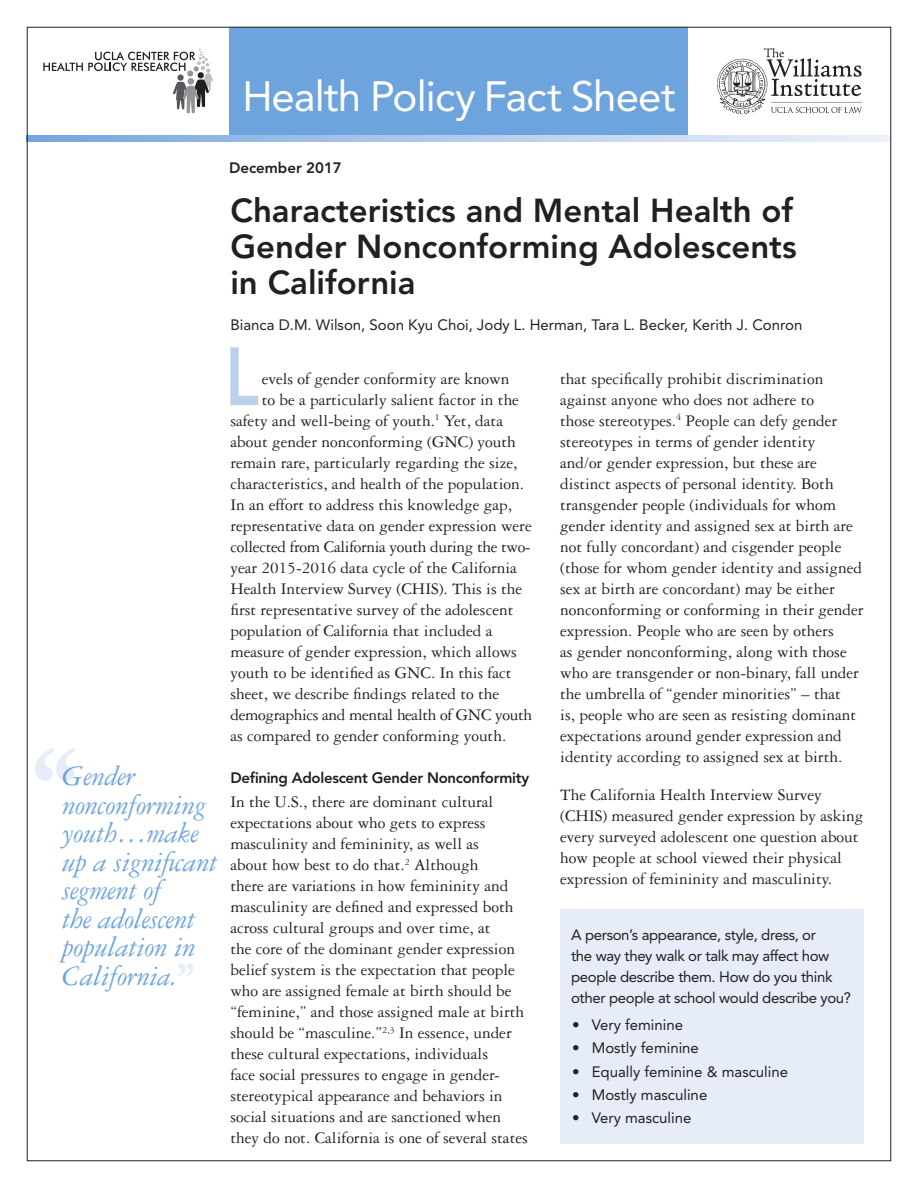
<style>
.page{position:relative;width:918px;height:1188px;background:#fff}
.page>*{position:absolute;margin:0;border:0;box-sizing:border-box;transform-origin:0 0}
.t1{font:700 150px "Garamond Three";color:#e6ecf8}
.Intro_Paragraph{font:800 81.6px "Avenir";color:#bcd0ee;scale:.8 1}
.t2{font:700 60px "Garamond Three";color:#e6ecf8}
.t3{font:42px "Avenir";letter-spacing:-.02em;color:#fff}
.t4{font:800 33px/36px "Avenir";color:#231f20}
.Pull-Quotes{font:italic 30px/28.5px "Garamond Three";letter-spacing:-.01em;color:#6ea4dd}
.Text_2{font:17.25px/21px "Garamond Three";color:#231f20}
.Intro_Paragraph-2{font:17.25px "Garamond Three";color:#231f20}
.Intro_Paragraph-3{font:17.25px "Garamond Three";letter-spacing:-.02em;color:#231f20}
.Boxed_Text{font:15px/21px "Avenir";letter-spacing:-.025em;color:#231f20}
.Boxed_Text-2{font:15px "Avenir";color:#231f20}
.Author_Names{font:15px "Avenir";color:#231f20}
.Paragraph_Heads{font:800 15px "Avenir";letter-spacing:-.02em;color:#231f20}
.Publication_Date{font:800 15px "Avenir";color:#231f20}
</style>
<div class="page">
<div style="left:229px;top:27px;width:459px;height:108px;background:#6ea4dd"></div>
<svg style="left:29px;top:135px;width:860px;height:7px;background:#b2caec"></svg>
<svg style="left:43px;top:49px;width:170px;height:64px"></svg>
<img style="left:718px;top:48px;width:144px;height:66px">
<div style="left:560px;top:909px;width:304px;height:235px;background:#e6ecf8"></div>
<p class="t3" style="left:242px;top:72px;width:435px">Health Policy Fact Sheet</p>
<p class="t1" style="left:28px;top:714px;width:56px">‘‘</p>
<p class="Pull-Quotes" style="left:62px;top:762px;width:157px">Gender nonconforming youth…make up a significant segment of<br>the adolescent population in<br>California.</p>
<p class="t2" style="left:175px;top:950px;width:23px">’’</p>
<p class="Publication_Date" style="left:229px;top:159px;width:114px">December 2017</p>
<p class="t4" style="left:230px;top:192px;width:568px">Characteristics and Mental Health of<br>Gender Nonconforming Adolescents</p>
<p class="t4" style="left:230px;top:264px;width:187px">in California</p>
<p class="Author_Names" style="left:230px;top:316px;width:574px">Bianca D.M. Wilson, Soon Kyu Choi, Jody L. Herman, Tara L. Becker, Kerith J. Conron</p>
<p class="Intro_Paragraph" style="left:225px;top:328px;width:44px">L</p>
<p class="Intro_Paragraph-2" style="left:262px;top:369px;width:249px">evels of gender conformity are known</p>
<p class="Intro_Paragraph-2" style="left:262px;top:390px;width:259px">to be a particularly salient factor in the</p>
<p class="Intro_Paragraph-2" style="left:230px;top:411px;width:274px">safety and well-being of youth.<sup>1</sup> Yet, data</p>
<p class="Intro_Paragraph-2" style="left:230px;top:432px;width:287px">about gender nonconforming (GNC) youth</p>
<p class="Intro_Paragraph-2" style="left:230px;top:453px;width:289px">remain rare, particularly regarding the size,</p>
<p class="Intro_Paragraph-2" style="left:230px;top:474px;width:295px">characteristics, and health of the population.</p>
<p class="Intro_Paragraph-2" style="left:230px;top:495px;width:283px">In an effort to address this knowledge gap,</p>
<p class="Intro_Paragraph-2" style="left:230px;top:516px;width:303px">representative data on gender expression were</p>
<p class="Intro_Paragraph-3" style="left:230px;top:537px;width:302px">collected from California youth during the two-</p>
<p class="Intro_Paragraph-2" style="left:230px;top:558px;width:288px">year 2015-2016 data cycle of the California</p>
<p class="Intro_Paragraph-2" style="left:230px;top:579px;width:293px">Health Interview Survey (CHIS). This is the</p>
<p class="Intro_Paragraph-2" style="left:230px;top:600px;width:285px">first representative survey of the adolescent</p>
<p class="Intro_Paragraph-2" style="left:230px;top:621px;width:264px">population of California that included a</p>
<p class="Intro_Paragraph-2" style="left:230px;top:642px;width:288px">measure of gender expression, which allows</p>
<p class="Intro_Paragraph-2" style="left:230px;top:663px;width:283px">youth to be identified as GNC. In this fact</p>
<p class="Intro_Paragraph-2" style="left:230px;top:684px;width:270px">sheet, we describe findings related to the</p>
<p class="Intro_Paragraph-3" style="left:230px;top:705px;width:303px">demographics and mental health of GNC youth</p>
<p class="Intro_Paragraph-2" style="left:230px;top:726px;width:277px">as compared to gender conforming youth.</p>
<p class="Paragraph_Heads" style="left:230px;top:769px;width:300px">Defining Adolescent Gender Nonconformity</p>
<p class="Text_2" style="left:230px;top:791px;width:299px">In the U.S., there are dominant cultural expectations about who gets to express masculinity and femininity, as well as<br>about how best to do that.<sup>2</sup> Although<br>there are variations in how femininity and masculinity are defined and expressed both across cultural groups and over time, at<br>the core of the dominant gender expression belief system is the expectation that people who are assigned female at birth should be “feminine,” and those assigned male at birth should be “masculine.”<sup>2,3</sup> In essence, under these cultural expectations, individuals<br>face social pressures to engage in gender&shy;stereotypical appearance and behaviors in social situations and are sanctioned when they do not. California is one of several states</p>
<p class="Text_2" style="left:560px;top:368px;width:305px">that specifically prohibit discrimination against anyone who does not adhere to<br>those stereotypes.<sup>4</sup> People can defy gender stereotypes in terms of gender identity<br>and/or gender expression, but these are distinct aspects of personal identity. Both transgender people (individuals for whom gender identity and assigned sex at birth are not fully concordant) and cisgender people (those for whom gender identity and assigned sex at birth are concordant) may be either nonconforming or conforming in their gender expression. People who are seen by others<br>as gender nonconforming, along with those who are transgender or non-binary, fall under the umbrella of “gender minorities” – that<br>is, people who are seen as resisting dominant expectations around gender expression and identity according to assigned sex at birth.</p>
<p class="Text_2" style="left:560px;top:784px;width:305px">The California Health Interview Survey (CHIS) measured gender expression by asking every surveyed adolescent one question about how people at school viewed their physical expression of femininity and masculinity.</p>
<p class="Boxed_Text" style="left:571px;top:925px;width:282px">A person’s appearance, style, dress, or<br>the way they walk or talk may affect how people describe them. How do you think other people at school would describe you?</p>
<p class="Boxed_Text-2" style="left:572px;top:1016px;width:112px">• Very feminine</p>
<p class="Boxed_Text-2" style="left:572px;top:1039px;width:128px">• Mostly feminine</p>
<p class="Boxed_Text-2" style="left:572px;top:1063px;width:217px">• Equally feminine &amp; masculine</p>
<p class="Boxed_Text-2" style="left:572px;top:1086px;width:137px">• Mostly masculine</p>
<p class="Boxed_Text-2" style="left:572px;top:1110px;width:121px">• Very masculine</p>
</div>
